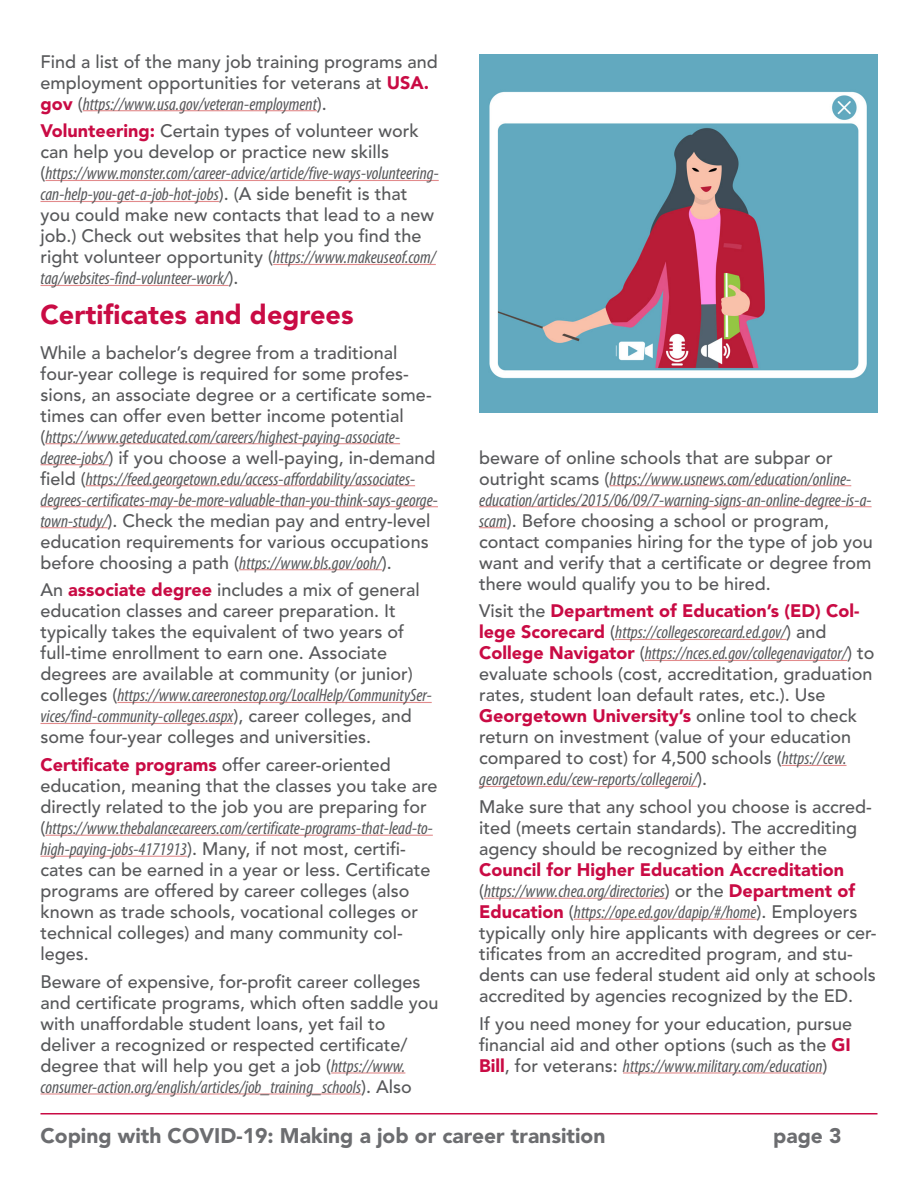
<style>
.page{position:relative;width:918px;height:1188px;background:#fff}
.page>*{position:absolute;margin:0;border:0;box-sizing:border-box;transform-origin:0 0}
.Subheads{font:900 27px "Avenir LT Std";color:#c90b44}
.t1{font:900 21px "Avenir LT Std";color:#6c6d70}
.Text{font:500 18px/21px "Avenir LT Std";color:#57585a}
.s1{font-weight:900;color:#c90b44}
.s2{font-family:"Myriad Pro";font-weight:400;font-style:italic;font-stretch:condensed}
</style>
<div class="page">
<hr style="left:40px;top:1113px;width:838px;height:1px;background:#c90b44">
<hr style="left:83px;top:110px;width:234px;height:1px;background:#e28b8c">
<hr style="left:46px;top:180px;width:393px;height:1px;background:#e28b8c">
<hr style="left:40px;top:201px;width:179px;height:1px;background:#e28b8c">
<hr style="left:273px;top:264px;width:163px;height:1px;background:#e28b8c">
<hr style="left:40px;top:285px;width:189px;height:1px;background:#e28b8c">
<hr style="left:46px;top:443px;width:354px;height:1px;background:#e28b8c">
<hr style="left:40px;top:464px;width:69px;height:1px;background:#e28b8c">
<hr style="left:86px;top:485px;width:329px;height:1px;background:#e28b8c">
<hr style="left:40px;top:506px;width:398px;height:1px;background:#e28b8c">
<hr style="left:40px;top:527px;width:68px;height:1px;background:#e28b8c">
<hr style="left:239px;top:569px;width:143px;height:1px;background:#e28b8c">
<hr style="left:118px;top:702px;width:314px;height:1px;background:#e28b8c">
<hr style="left:40px;top:723px;width:193px;height:1px;background:#e28b8c">
<hr style="left:46px;top:835px;width:387px;height:1px;background:#e28b8c">
<hr style="left:40px;top:856px;width:147px;height:1px;background:#e28b8c">
<hr style="left:331px;top:1072px;width:74px;height:2px;background:#e28b8c">
<hr style="left:40px;top:1093px;width:321px;height:2px;background:#e28b8c">
<hr style="left:610px;top:485px;width:241px;height:1px;background:#e28b8c">
<hr style="left:479px;top:506px;width:393px;height:1px;background:#e28b8c">
<svg style="left:479px;top:527px;width:28px;height:1px"></svg>
<hr style="left:615px;top:639px;width:171px;height:1px;background:#e28b8c">
<hr style="left:645px;top:660px;width:202px;height:1px;background:#e28b8c">
<hr style="left:782px;top:765px;width:65px;height:1px;background:#e28b8c">
<hr style="left:479px;top:786px;width:218px;height:1px;background:#e28b8c">
<hr style="left:484px;top:898px;width:181px;height:1px;background:#e28b8c">
<hr style="left:574px;top:919px;width:183px;height:1px;background:#e28b8c">
<hr style="left:623px;top:1072px;width:200px;height:2px;background:#e28b8c">
<img style="left:479px;top:54px;width:399px;height:359px">
<p class="Text" style="left:40px;top:51px;width:399px">Find a list of the many job training programs and employment opportunities for veterans at <span class="s1">USA. gov</span> (<span class="s2">https://www.usa.gov/veteran-employment</span>).</p>
<p class="Text" style="left:40px;top:121px;width:400px"><span class="s1">Volunteering:</span> Certain types of volunteer work can help you develop or practice new skills (<span class="s2">https://www.monster.com/career-advice/article/five-ways-volunteering&shy;can-help-you-get-a-job-hot-jobs</span>). (A side benefit is that you could make new contacts that lead to a new job.) Check out websites that help you find the right volunteer opportunity (<span class="s2">https://www.makeuseof.com/ tag/websites-find-volunteer-work/</span>).</p>
<p class="Subheads" style="left:40px;top:298px;width:315px">Certificates and degrees</p>
<p class="Text" style="left:40px;top:342px;width:399px">While a bachelor’s degree from a traditional four-year college is required for some profes&shy;sions, an associate degree or a certificate some&shy;times can offer even better income potential (<span class="s2">https://www.geteducated.com/careers/highest-paying-associate&shy;degree-jobs/</span>) if you choose a well-paying, in-demand field (<span class="s2">https://feed.georgetown.edu/access-affordability/associates&shy;degrees-certificates-may-be-more-valuable-than-you-think-says-george&shy;town-study/</span>). Check the median pay and entry-level education requirements for various occupations before choosing a path (<span class="s2">https://www.bls.gov/ooh/</span>).</p>
<p class="Text" style="left:40px;top:580px;width:393px">An <span class="s1">associate degree</span> includes a mix of general education classes and career preparation. It typically takes the equivalent of two years of full-time enrollment to earn one. Associate degrees are available at community (or junior) colleges (<span class="s2">https://www.careeronestop.org/LocalHelp/CommunitySer&shy;vices/find-community-colleges.aspx</span>), career colleges, and some four-year colleges and universities.</p>
<p class="Text" style="left:40px;top:755px;width:399px"><span class="s1">Certificate programs</span> offer career-oriented education, meaning that the classes you take are directly related to the job you are preparing for (<span class="s2">https://www.thebalancecareers.com/certificate-programs-that-lead-to&shy;high-paying-jobs-4171913</span>). Many, if not most, certifi&shy;cates can be earned in a year or less. Certificate programs are offered by career colleges (also known as trade schools, vocational colleges or technical colleges) and many community col&shy;leges.</p>
<p class="Text" style="left:40px;top:972px;width:400px">Beware of expensive, for-profit career colleges and certificate programs, which often saddle you with unaffordable student loans, yet fail to deliver a recognized or respected certificate/ degree that will help you get a job (<span class="s2">https://www. consumer-action.org/english/articles/job_training_schools</span>). Also</p>
<p class="Text" style="left:479px;top:447px;width:395px">beware of online schools that are subpar or outright scams (<span class="s2">https://www.usnews.com/education/online&shy;education/articles/2015/06/09/7-warning-signs-an-online-degree-is-a&shy;scam</span>). Before choosing a school or program, contact companies hiring for the type of job you want and verify that a certificate or degree from there would qualify you to be hired.</p>
<p class="Text" style="left:479px;top:601px;width:397px">Visit the <span class="s1">Department of Education’s (ED) Col&shy;lege Scorecard</span> (<span class="s2">https://collegescorecard.ed.gov/</span>) and <span class="s1">College Navigator</span> (<span class="s2">https://nces.ed.gov/collegenavigator/</span>) to evaluate schools (cost, accreditation, graduation rates, student loan default rates, etc.). Use <span class="s1">Georgetown University’s</span> online tool to check return on investment (value of your education compared to cost) for 4,500 schools (<span class="s2">https://cew. georgetown.edu/cew-reports/collegeroi/</span>).</p>
<p class="Text" style="left:479px;top:797px;width:399px">Make sure that any school you choose is accred&shy;ited (meets certain standards). The accrediting agency should be recognized by either the <span class="s1">Council for Higher Education Accreditation </span>(<span class="s2">https://www.chea.org/directories</span>) or the <span class="s1">Department of Education</span> (<span class="s2">https://ope.ed.gov/dapip/#/home</span>). Employers typically only hire applicants with degrees or cer&shy;tificates from an accredited program, and stu&shy;dents can use federal student aid only at schools accredited by agencies recognized by the ED.</p>
<p class="Text" style="left:479px;top:1014px;width:374px;text-align:justify">If you need money for your education, pursue financial aid and other options (such as the <span class="s1">GI Bill</span>, for veterans: <span class="s2">https://www.military.com/education</span>)</p>
<p class="t1" style="left:40px;top:1123px;width:566px">Coping with COVID-19: Making a job or career transition</p>
<p class="t1" style="left:773px;top:1123px;width:70px">page 3</p>
</div>
